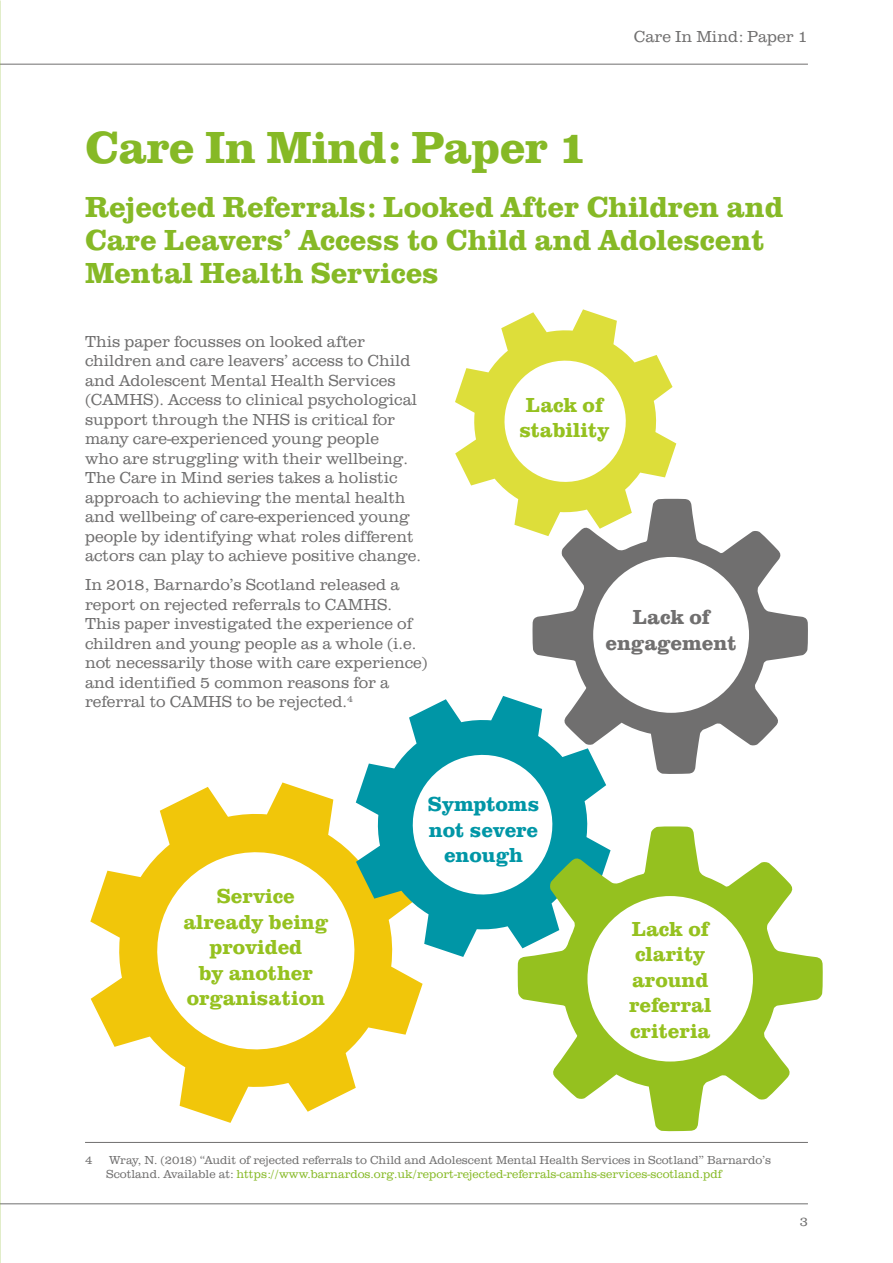
<style>
.page{position:relative;width:893px;height:1263px;background:#fff}
.page>*{position:absolute;margin:0;border:0;box-sizing:border-box;transform-origin:0 0}
.t1{font:700 46.5px "URW Clarendon TOT";letter-spacing:-.01em;color:#86b926}
.t2{font:700 30px/33px "URW Clarendon TOT";color:#86b926}
.t3{font:700 21px/25.5px "URW Clarendon TOT";color:#95c11f;text-align:center}
.t4{font:700 21px/25.5px "URW Clarendon TOT";color:#0096a6;text-align:center}
.t5{font:700 21px/25.5px "URW Clarendon TOT";color:#706f6f;text-align:center}
.t6{font:300 16.5px/19.5px "URW Clarendon TOT";color:#706f6f}
.t7{font:300 13.5px "URW Clarendon TOT";color:#706f6f}
.t8{font:300 12px/13.5px "URW Clarendon TOT";color:#706f6f}
.s1{color:#86b926}
</style>
<div class="page">
<hr style="left:0;top:64px;width:808px;height:1px;background:#706f6f">
<hr style="left:0;top:1203px;width:808px;height:1px;background:#706f6f">
<hr style="left:85px;top:1142px;width:723px;height:1px;background:#706f6f">
<svg style="left:532px;top:499px;width:276px;height:275px"></svg>
<div style="left:593px;top:557px;width:156px;height:156px;background:#fff;border-radius:50%"></div>
<svg style="left:90px;top:782px;width:333px;height:341px"></svg>
<svg style="left:143px;top:838px;width:225px;height:225px"></svg>
<svg style="left:455px;top:309px;width:221px;height:227px"></svg>
<svg style="left:496px;top:352px;width:138px;height:138px"></svg>
<svg style="left:356px;top:696px;width:255px;height:261px"></svg>
<svg style="left:403px;top:745px;width:159px;height:159px"></svg>
<svg style="left:518px;top:826px;width:305px;height:305px"></svg>
<div style="left:587px;top:896px;width:166px;height:165px;background:#fff;border-radius:50%"></div>
<p class="t6" style="left:634px;top:27px;width:176px">Care In Mind: Paper 1</p>
<h1 class="t1" style="left:85px;top:120px;width:505px">Care In Mind: Paper 1</h1>
<h2 class="t2" style="left:85px;top:191px;width:700px">Rejected Referrals: Looked After Children and<br>Care Leavers’ Access to Child and Adolescent<br>Mental Health Services</h2>
<p class="t6" style="left:85px;top:332px;width:337px">This paper focusses on looked after children and care leavers’ access to Child and Adolescent Mental Health Services (CAMHS). Access to clinical psychological support through the NHS is critical for many care-experienced young people<br>who are struggling with their wellbeing.<br>The Care in Mind series takes a holistic approach to achieving the mental health and wellbeing of care-experienced young people by identifying what roles different actors can play to achieve positive change.</p>
<p class="t6" style="left:85px;top:575px;width:344px">In 2018, Barnardo’s Scotland released a report on rejected referrals to CAMHS.<br>This paper investigated the experience of children and young people as a whole (i.e. not necessarily those with care experience) and identified 5 common reasons for a referral to CAMHS to be rejected.<sup>4</sup></p>
<p class="t3" style="left:519px;top:392px;width:92px">Lack of stability</p>
<p class="t5" style="left:605px;top:605px;width:133px">Lack of engagement</p>
<p class="t3" style="left:183px;top:884px;width:146px">Service already being provided<br>by another organisation</p>
<p class="t4" style="left:428px;top:792px;width:113px">Symptoms not severe enough</p>
<p class="t3" style="left:629px;top:916px;width:84px;text-align:left">Lack of clarity around referral criteria</p>
<p class="t8" style="left:85px;top:1154px;width:9px">4</p>
<p class="t8" style="left:106px;top:1154px;width:666px">Wray, N. (2018) “Audit of rejected referrals to Child and Adolescent Mental Health Services in Scotland” Barnardo’s<br>Scotland. Available at: <span class="s1">https://www.barnardos.org.uk/report-rejected-referrals-camhs-services-scotland.pdf</span></p>
<p class="t7" style="left:800px;top:1214px;width:10px">3</p>
</div>
